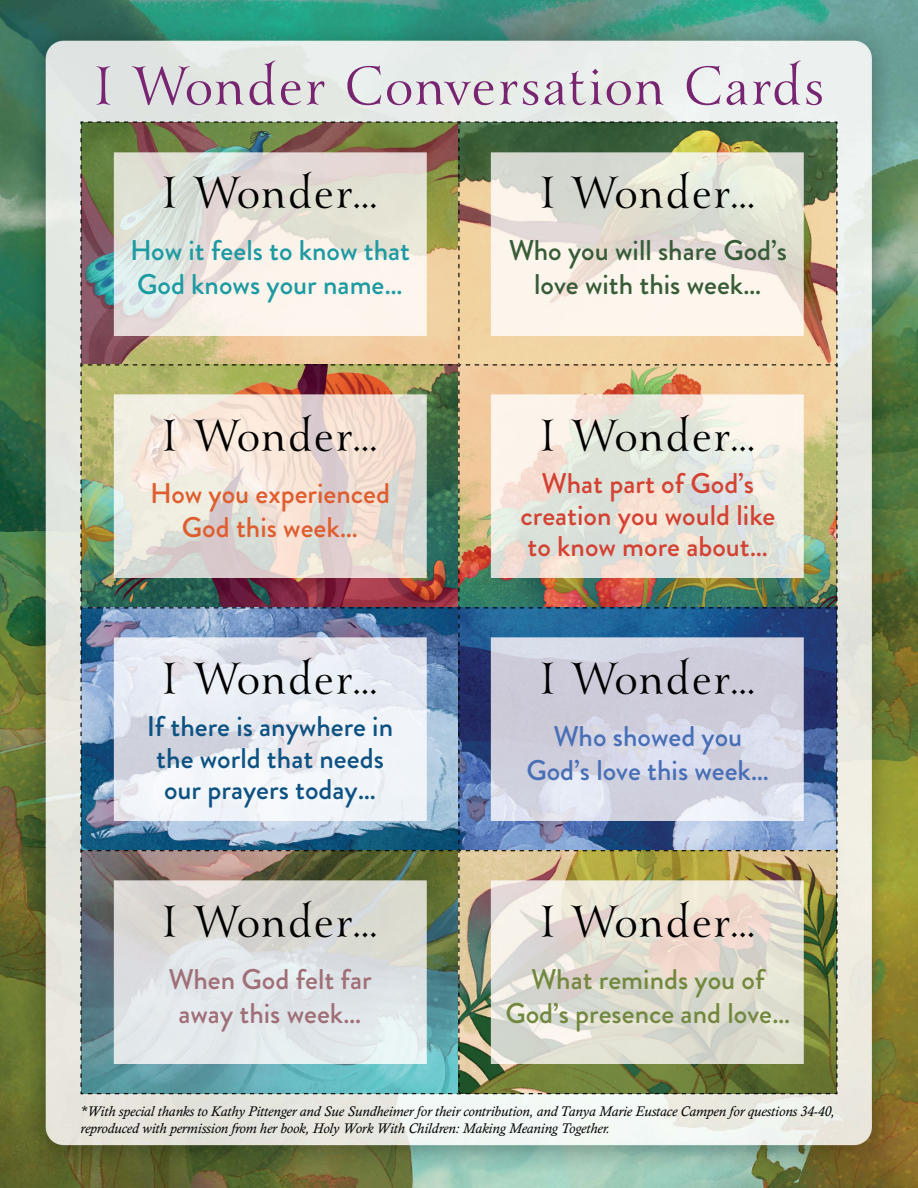
<style>
.page{position:relative;width:918px;height:1188px;background:#fff}
.page>*{position:absolute;margin:0;border:0;box-sizing:border-box;transform-origin:0 0}
.t1{font:51px "Yana R";letter-spacing:.025em;color:#782471}
.t2{font:42px "Yana R";letter-spacing:.02em;color:#000}
.t3{font:500 28.5px/31.5px "Brandon Grotesque";color:#0d5282;text-align:center}
.t4{font:500 28.5px/31.5px "Brandon Grotesque";color:#d44233;text-align:center}
.t5{font:500 28.5px/34.2px "Brandon Grotesque";color:#1d9aa2}
.t6{font:500 28.5px/34.2px "Brandon Grotesque";color:#385c38;text-align:center}
.t7{font:500 28.5px/34.2px "Brandon Grotesque";color:#73883f;text-align:center}
.t8{font:500 28.5px/34.2px "Brandon Grotesque";color:#496fb6;text-align:center}
.t9{font:500 28.5px/34.2px "Brandon Grotesque";color:#df5d2e;text-align:center}
.t10{font:500 28.5px/34.2px "Brandon Grotesque";color:#a06f77;text-align:center}
.t11{font:italic 14.25px/16.5px "Calisto MT Std";color:#000}
</style>
<div class="page">
<img style="left:0;top:0;width:918px;height:1188px">
<img style="left:81px;top:122px;width:756px;height:972px">
<svg style="left:458px;top:850px;width:380px;height:245px;background:#c2c0a2"></svg>
<h1 class="t1" style="left:94px;top:54px;width:732px">I Wonder Conversation Cards</h1>
<h2 class="t2" style="left:162px;top:166px;width:218px">I Wonder...</h2>
<h3 class="t5" style="left:130px;top:234px;width:282px">How it feels to know that<br>God knows your name…</h3>
<h2 class="t2" style="left:162px;top:409px;width:218px">I Wonder...</h2>
<h3 class="t9" style="left:150px;top:476px;width:241px">How you experienced<br>God this week…</h3>
<h2 class="t2" style="left:162px;top:652px;width:218px">I Wonder...</h2>
<h3 class="t3" style="left:147px;top:711px;width:248px">If there is anywhere in the world that needs our prayers today…</h3>
<h2 class="t2" style="left:162px;top:895px;width:218px">I Wonder...</h2>
<h3 class="t10" style="left:168px;top:962px;width:205px">When God felt far away this week…</h3>
<h2 class="t2" style="left:540px;top:166px;width:218px">I Wonder...</h2>
<h3 class="t6" style="left:509px;top:234px;width:280px">Who you will share God’s love with this week…</h3>
<h2 class="t2" style="left:540px;top:409px;width:218px">I Wonder...</h2>
<h3 class="t4" style="left:521px;top:468px;width:256px">What part of God’s creation you would like to know more about…</h3>
<h2 class="t2" style="left:540px;top:652px;width:218px">I Wonder...</h2>
<h3 class="t8" style="left:526px;top:719px;width:244px">Who showed you<br>God’s love this week…</h3>
<h2 class="t2" style="left:540px;top:895px;width:218px">I Wonder...</h2>
<h3 class="t7" style="left:505px;top:962px;width:287px">What reminds you of<br>God’s presence and love…</h3>
<p class="t11" style="left:81px;top:1103px;width:756px">*With special thanks to Kathy Pittenger and Sue Sundheimer for their contribution, and Tanya Marie Eustace Campen for questions 34-40, reproduced with permission from her book, Holy Work With Children: Making Meaning Together.</p>
</div>
